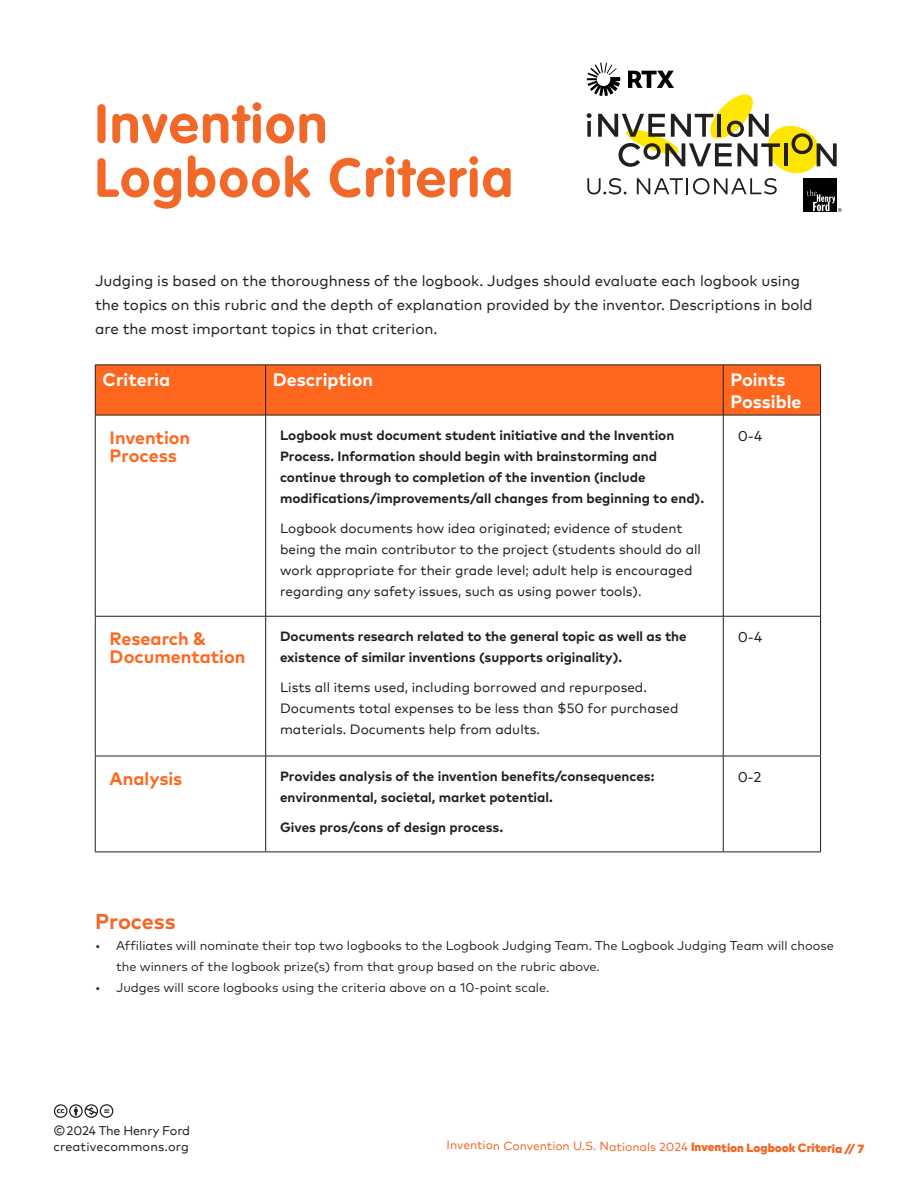
<style>
.page{position:relative;width:918px;height:1188px;background:#fff}
.page>*{position:absolute;margin:0;border:0;box-sizing:border-box;transform-origin:0 0}
.t1{font:700 54px "VAG Rounded LT Pro";letter-spacing:.04em;color:#f26828}
.t2{font:700 21.6px "Mark Pro";letter-spacing:-.005em;color:#f26828}
.t3{font:700 18px/18px "Mark Pro";color:#ff671f}
.t4{font:700 18px/21.6px "Mark Pro";color:#fff}
.t5{font:15px/24px "Mark Pro";color:#231f20}
.t6{font:14.4px "Mark Pro";color:#231f20}
.t7{font:700 13.5px/21px "Mark Pro";color:#231f20}
.t8{font:13.5px/21px "Mark Pro";color:#231f20}
.t9{font:12.75px/21px "Mark Pro";color:#231f20}
.t10{font:12.6px/15.1px "Mark Pro";letter-spacing:.01em;color:#231f20}
.t11{font:12px "Mark Pro";letter-spacing:-.01em;color:#f26828}
.s1{font-weight:900}
</style>
<div class="page">
<svg style="left:54px;top:1104px;width:59px;height:14px"></svg>
<div style="left:96px;top:366px;width:724px;height:49px;background:#ff671f"></div>
<hr style="left:95px;top:365px;width:171px;height:1px;background:#231f20">
<hr style="left:95px;top:365px;width:1px;height:50px;background:#231f20">
<hr style="left:266px;top:365px;width:457px;height:1px;background:#231f20">
<hr style="left:265px;top:365px;width:1px;height:50px;background:#231f20">
<hr style="left:723px;top:365px;width:98px;height:1px;background:#231f20">
<hr style="left:723px;top:365px;width:1px;height:50px;background:#231f20">
<hr style="left:820px;top:365px;width:1px;height:50px;background:#231f20">
<hr style="left:95px;top:415px;width:171px;height:1px;background:#231f20">
<hr style="left:95px;top:415px;width:1px;height:201px;background:#231f20">
<hr style="left:266px;top:415px;width:457px;height:1px;background:#231f20">
<hr style="left:265px;top:415px;width:1px;height:201px;background:#231f20">
<hr style="left:723px;top:415px;width:98px;height:1px;background:#231f20">
<hr style="left:723px;top:415px;width:1px;height:201px;background:#231f20">
<hr style="left:820px;top:415px;width:1px;height:201px;background:#231f20">
<hr style="left:95px;top:616px;width:171px;height:1px;background:#231f20">
<hr style="left:95px;top:616px;width:1px;height:140px;background:#231f20">
<hr style="left:266px;top:616px;width:457px;height:1px;background:#231f20">
<hr style="left:265px;top:616px;width:1px;height:140px;background:#231f20">
<hr style="left:723px;top:616px;width:98px;height:1px;background:#231f20">
<hr style="left:723px;top:616px;width:1px;height:140px;background:#231f20">
<hr style="left:820px;top:616px;width:1px;height:140px;background:#231f20">
<hr style="left:95px;top:756px;width:171px;height:1px;background:#231f20">
<hr style="left:95px;top:756px;width:1px;height:96px;background:#231f20">
<hr style="left:266px;top:756px;width:457px;height:1px;background:#231f20">
<hr style="left:265px;top:756px;width:1px;height:96px;background:#231f20">
<hr style="left:723px;top:756px;width:98px;height:1px;background:#231f20">
<hr style="left:723px;top:756px;width:1px;height:96px;background:#231f20">
<hr style="left:820px;top:756px;width:1px;height:96px;background:#231f20">
<hr style="left:95px;top:852px;width:171px;height:1px;background:#231f20">
<hr style="left:266px;top:852px;width:457px;height:1px;background:#231f20">
<hr style="left:723px;top:852px;width:98px;height:1px;background:#231f20">
<svg style="left:587px;top:63px;width:255px;height:149px"></svg>
<p class="t1" style="left:95px;top:90px;width:234px">Invention</p>
<p class="t1" style="left:95px;top:144px;width:419px">Logbook Criteria</p>
<p class="t5" style="left:95px;top:268px;width:719px">Judging is based on the thoroughness of the logbook. Judges should evaluate each logbook using the topics on this rubric and the depth of explanation provided by the inventor. Descriptions in bold are the most important topics in that criterion.</p>
<p class="t4" style="left:102px;top:368px;width:69px">Criteria</p>
<p class="t4" style="left:273px;top:368px;width:102px">Description</p>
<p class="t4" style="left:730px;top:368px;width:73px">Points<br>Possible</p>
<p class="t3" style="left:110px;top:427px;width:82px">Invention<br>Process</p>
<p class="t7" style="left:280px;top:424px;width:426px">Logbook must document student initiative and the Invention Process. Information should begin with brainstorming and continue through to completion of the invention (include modifications/improvements/all changes from beginning to end).</p>
<p class="t8" style="left:280px;top:517px;width:422px">Logbook documents how idea originated; evidence of student being the main contributor to the project (students should do all work appropriate for their grade level; adult help is encouraged regarding any safety issues, such as using power tools).</p>
<p class="t6" style="left:738px;top:425px;width:26px">0-4</p>
<p class="t3" style="left:110px;top:628px;width:137px">Research &amp;<br>Documentation</p>
<p class="t7" style="left:280px;top:625px;width:408px">Documents research related to the general topic as well as the existence of similar inventions (supports originality).</p>
<p class="t8" style="left:280px;top:676px;width:400px">Lists all items used, including borrowed and repurposed.<br>Documents total expenses to be less than $50 for purchased materials. Documents help from adults.</p>
<p class="t3" style="left:110px;top:768px;width:74px">Analysis</p>
<p class="t7" style="left:280px;top:765px;width:376px">Provides analysis of the invention benefits/consequences: environmental, societal, market potential.</p>
<p class="t7" style="left:280px;top:816px;width:225px">Gives pros/cons of design process.</p>
<p class="t6" style="left:738px;top:626px;width:26px">0-4</p>
<p class="t6" style="left:738px;top:766px;width:25px">0-2</p>
<p class="t2" style="left:95px;top:905px;width:82px">Process</p>
<p class="t9" style="left:116px;top:934px;width:719px;text-indent:-21px">• Affiliates will nominate their top two logbooks to the Logbook Judging Team. The Logbook Judging Team will choose the winners of the logbook prize(s) from that group based on the rubric above.</p>
<p class="t9" style="left:95px;top:976px;width:456px">• Judges will score logbooks using the criteria above on a 10-point scale.</p>
<p class="t10" style="left:53px;top:1122px;width:138px">© 2024 The Henry Ford creativecommons.org</p>
<p class="t11" style="left:447px;top:1137px;width:419px">Invention Convention U.S. Nationals 2024 <span class="s1">Invention Logbook Criteria // 7</span></p>
</div>
